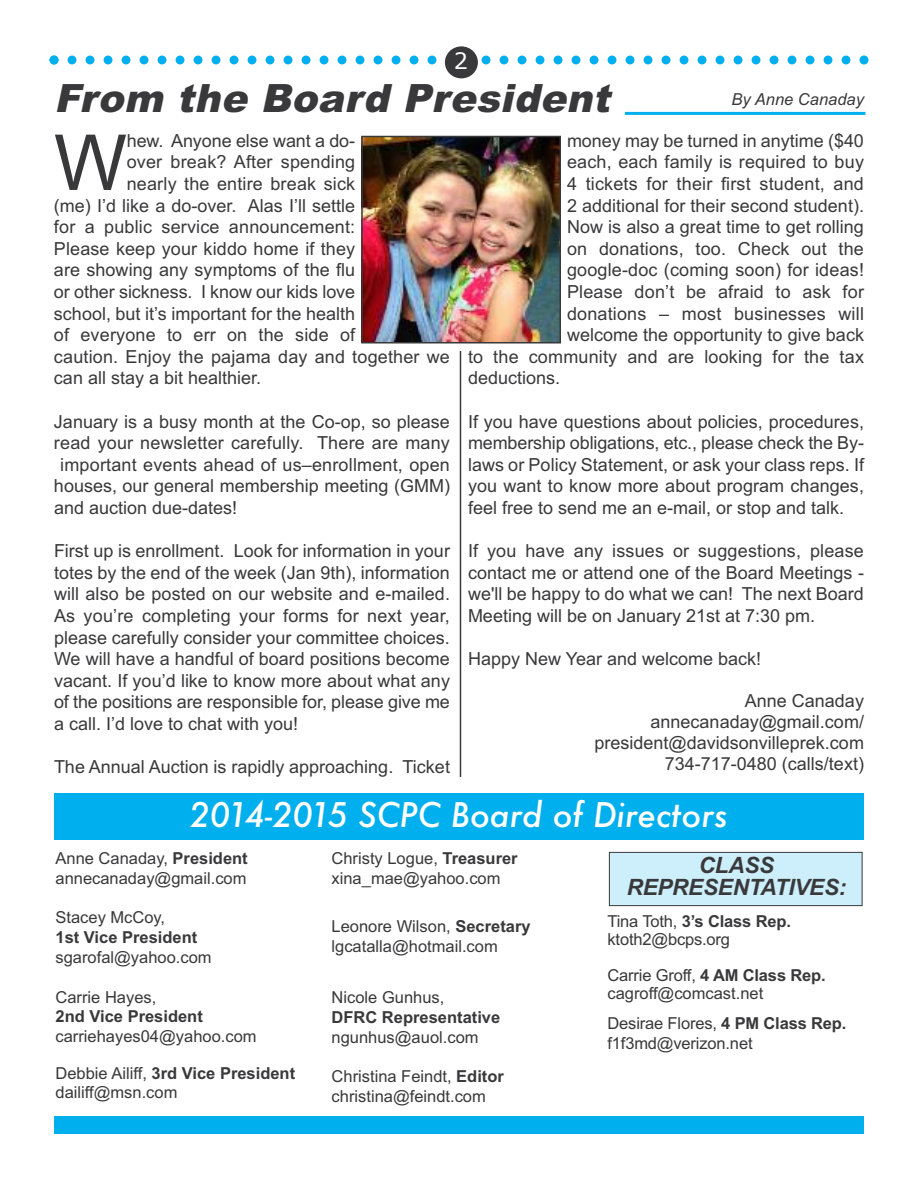
<style>
.page{position:relative;width:918px;height:1188px;background:#fff}
.page>*{position:absolute;margin:0;border:0;box-sizing:border-box;transform-origin:0 0}
.t1{font:77.25px "Arial";color:#39383a}
.t2{font:italic 900 39px "Arial";color:#39383a}
.t3{font:italic 500 33px "Futura";color:#fff}
.t4{font:italic 700 22.5px/22.5px "Arial";letter-spacing:-.01em;color:#39383a;text-align:center}
.t5{font:22.5px "Verdana";color:#fff}
.t6{font:18px/21.6px "Arial";color:#39383a;text-align:justify}
.t7{font:16.5px/19.8px "Arial";color:#39383a}
.t8{font:700 16.5px "Arial";color:#39383a}
.t9{font:italic 16.5px "Arial";color:#39383a}
.s1{font-weight:700}
</style>
<div class="page">
<hr style="left:440px;top:112px;width:426px;height:3px;background:#00afed">
<div style="left:54px;top:79px;width:571px;height:49px;background:#fff"></div>
<div style="left:54px;top:1116px;width:810px;height:18px;background:#00afed"></div>
<div style="left:609px;top:852px;width:253px;height:54px;background:#cceffb"></div>
<div style="left:609px;top:852px;width:253px;height:54px;border:1px solid #39383a"></div>
<svg style="left:50px;top:56px;width:818px;height:8px"></svg>
<div style="left:445px;top:46px;width:33px;height:32px;background:#39383a;border-radius:50%"></div>
<hr style="left:460px;top:351px;width:1px;height:426px;background:#39383a">
<img style="left:364px;top:139px;width:194px;height:201px">
<div style="left:361px;top:136px;width:200px;height:207px;border:2px solid #39383a"></div>
<div style="left:54px;top:794px;width:810px;height:46px;background:#00afed"></div>
<p class="t5" style="left:454px;top:47px;width:16px">2</p>
<h2 class="t2" style="left:54px;top:76px;width:569px">From the Board President</h2>
<h1 class="t1" style="left:54px;top:118px;width:74px">W</h1>
<p class="t6" style="left:127px;top:130px;width:230px">hew. Anyone else want a do-</p>
<p class="t9" style="left:732px;top:90px;width:134px">By Anne Canaday</p>
<p class="t6" style="left:567px;top:130px;width:298px">money may be turned in anytime ($40</p>
<p class="t6" style="left:567px;top:151px;width:298px">each, each family is required to buy</p>
<p class="t6" style="left:567px;top:173px;width:298px">4 tickets for their first student, and</p>
<p class="t6" style="left:567px;top:195px;width:299px">2 additional for their second student).</p>
<p class="t6" style="left:567px;top:216px;width:298px">Now is also a great time to get rolling</p>
<p class="t6" style="left:567px;top:238px;width:298px">on donations, too. Check out the</p>
<p class="t6" style="left:567px;top:259px;width:299px">google-doc (coming soon) for ideas!</p>
<p class="t6" style="left:567px;top:281px;width:298px">Please don’t be afraid to ask for</p>
<p class="t6" style="left:567px;top:303px;width:298px">donations – most businesses will</p>
<p class="t6" style="left:567px;top:324px;width:298px">welcome the opportunity to give back</p>
<p class="t6" style="left:468px;top:346px;width:397px">to the community and are looking for the tax</p>
<p class="t6" style="left:468px;top:367px;width:94px">deductions.</p>
<p class="t6" style="left:468px;top:411px;width:398px">If you have questions about policies, procedures, membership obligations, etc., please check the By&shy;laws or Policy Statement, or ask your class reps. If you want to know more about program changes, feel free to send me an e-mail, or stop and talk.</p>
<p class="t6" style="left:468px;top:540px;width:397px">If you have any issues or suggestions, please contact me or attend one of the Board Meetings - we'll be happy to do what we can! The next Board Meeting will be on January 21st at 7:30 pm.</p>
<p class="t6" style="left:468px;top:648px;width:295px">Happy New Year and welcome back!</p>
<p class="t6" style="left:595px;top:690px;width:271px;line-height:21px;text-align:right">Anne Canaday annecanaday@gmail.com/ president@davidsonvilleprek.com<br>734-717-0480 (calls/text)</p>
<p class="t6" style="left:127px;top:151px;width:230px">over break? After spending</p>
<p class="t6" style="left:127px;top:173px;width:230px">nearly the entire break sick</p>
<p class="t6" style="left:54px;top:195px;width:303px">(me) I’d like a do-over. Alas I’ll settle</p>
<p class="t6" style="left:54px;top:216px;width:303px">for a public service announcement:</p>
<p class="t6" style="left:54px;top:238px;width:303px">Please keep your kiddo home if they</p>
<p class="t6" style="left:54px;top:259px;width:303px">are showing any symptoms of the flu</p>
<p class="t6" style="left:54px;top:281px;width:303px">or other sickness. I know our kids love</p>
<p class="t6" style="left:54px;top:303px;width:303px">school, but it’s important for the health</p>
<p class="t6" style="left:54px;top:324px;width:303px">of everyone to err on the side of</p>
<p class="t6" style="left:54px;top:346px;width:397px">caution. Enjoy the pajama day and together we</p>
<p class="t6" style="left:54px;top:367px;width:209px">can all stay a bit healthier.</p>
<p class="t6" style="left:54px;top:411px;width:397px">January is a busy month at the Co-op, so please</p>
<p class="t6" style="left:54px;top:432px;width:397px">read your newsletter carefully. There are many</p>
<p class="t6" style="left:60px;top:454px;width:391px">important events ahead of us–enrollment, open</p>
<p class="t6" style="left:54px;top:475px;width:397px">houses, our general membership meeting (GMM)</p>
<p class="t6" style="left:54px;top:497px;width:185px">and auction due-dates!</p>
<p class="t6" style="left:54px;top:540px;width:398px">First up is enrollment. Look for information in your totes by the end of the week (Jan 9th), information will also be posted on our website and e-mailed.<br>As you’re completing your forms for next year, please carefully consider your committee choices.<br>We will have a handful of board positions become vacant. If you’d like to know more about what any of the positions are responsible for, please give me a call. I’d love to chat with you!</p>
<p class="t6" style="left:54px;top:756px;width:398px">The Annual Auction is rapidly approaching. Ticket</p>
<h3 class="t3" style="left:189px;top:797px;width:540px">2014-2015 SCPC Board of Directors</h3>
<p class="t7" style="left:56px;top:848px;width:194px">Anne Canaday, <span class="s1">President </span>annecanaday@gmail.com</p>
<p class="t7" style="left:56px;top:908px;width:111px">Stacey McCoy,</p>
<p class="t8" style="left:56px;top:928px;width:143px">1st Vice President</p>
<p class="t7" style="left:56px;top:947px;width:158px">sgarofal@yahoo.com</p>
<p class="t7" style="left:56px;top:987px;width:102px">Carrie Hayes,</p>
<p class="t8" style="left:56px;top:1007px;width:149px">2nd Vice President</p>
<p class="t7" style="left:56px;top:1018px;width:241px;line-height:36.3px">carriehayes04@yahoo.com<br>Debbie Ailiff, <span class="s1">3rd Vice President</span></p>
<p class="t7" style="left:56px;top:1083px;width:123px">dailiff@msn.com</p>
<p class="t7" style="left:332px;top:848px;width:188px">Christy Logue, <span class="s1">Treasurer </span>xina_mae@yahoo.com</p>
<p class="t7" style="left:332px;top:917px;width:201px">Leonore Wilson, <span class="s1">Secretary </span>lgcatalla@hotmail.com</p>
<p class="t7" style="left:332px;top:988px;width:114px">Nicole Gunhus,</p>
<p class="t8" style="left:332px;top:1008px;width:170px">DFRC Representative</p>
<p class="t7" style="left:332px;top:1027px;width:149px">ngunhus@auol.com</p>
<p class="t7" style="left:332px;top:1067px;width:174px">Christina Feindt, <span class="s1">Editor </span>christina@feindt.com</p>
<p class="t4" style="left:627px;top:854px;width:221px">CLASS<br>REPRESENTATIVES:</p>
<p class="t7" style="left:607px;top:912px;width:185px;line-height:18px">Tina Toth, <span class="s1">3’s Class Rep. </span>ktoth2@bcps.org</p>
<p class="t7" style="left:607px;top:966px;width:220px;line-height:18px">Carrie Groff, <span class="s1">4 AM Class Rep. </span>cagroff@comcast.net</p>
<p class="t7" style="left:607px;top:1014px;width:240px">Desirae Flores, <span class="s1">4 PM Class Rep. </span>f1f3md@verizon.net</p>
</div>
